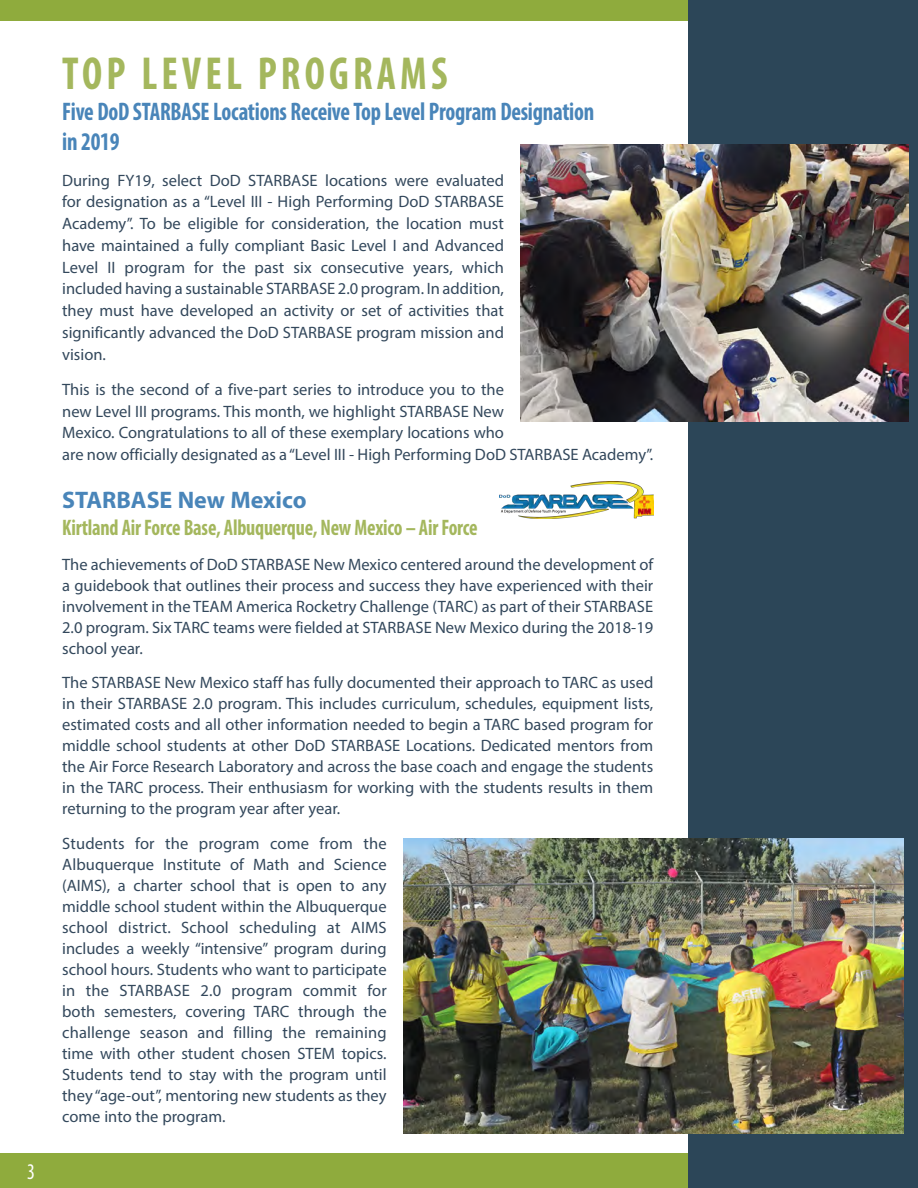
<style>
.page{position:relative;width:918px;height:1188px;background:#fff}
.page>*{position:absolute;margin:0;border:0;box-sizing:border-box;transform-origin:0 0}
.t1{font:700 condensed 46.5px "Myriad Pro";letter-spacing:.1em;color:#a4b75d;scale:.9 1}
.Article_Title_Subhea{font:700 condensed 25.5px/30.8px "Myriad Pro";letter-spacing:-.01em;color:#4985b9;scale:.9 1}
.Header-_Level_2{font:700 24px "Myriad Pro";color:#4985b9}
.Header_2_-_Second_Li{font:700 condensed 22.5px "Myriad Pro";letter-spacing:-.01em;color:#a4b75d;scale:.9 1}
.t2{font:condensed 22.5px "Myriad Pro";color:#fff;scale:.9 1}
.t3{font:16.5px/21px "Myriad Pro";color:#33485c;text-align:justify}
</style>
<div class="page">
<div style="left:0;top:0;width:864px;height:20px;background:#8fab3d"></div>
<div style="left:0;top:1153px;width:688px;height:35px;background:#8fab3d"></div>
<div style="left:688px;top:0;width:230px;height:1188px;background:#2c4658"></div>
<img style="left:404px;top:838px;width:499px;height:296px">
<img style="left:520px;top:144px;width:389px;height:278px">
<img style="left:500px;top:482px;width:153px;height:36px">
<h3 class="t2" style="left:27px;top:1158px;width:10px">3</h3>
<p class="t1" style="left:62px;top:44px;width:430px">TOP LEVEL PROGRAMS</p>
<p class="Article_Title_Subhea" style="left:62px;top:95px;width:593px">Five DoD STARBASE Locations Receive Top Level Program Designation in 2019</p>
<p class="t3" style="left:62px;top:169px;width:443px;line-height:21.8px">During FY19, select DoD STARBASE locations were evaluated for designation as a “Level III - High Performing DoD STARBASE Academy”. To be eligible for consideration, the location must have maintained a fully compliant Basic Level I and Advanced Level II program for the past six consecutive years, which included having a sustainable STARBASE 2.0 program. In addition, they must have developed an activity or set of activities that significantly advanced the DoD STARBASE program mission and vision.</p>
<p class="t3" style="left:62px;top:378px;width:593px;line-height:21.8px;text-align:left">This is the second of a five-part series to introduce you to the<br>new Level III programs. This month, we highlight STARBASE New<br>Mexico. Congratulations to all of these exemplary locations who<br>are now officially designated as a “Level III - High Performing DoD STARBASE Academy”.</p>
<p class="Header-_Level_2" style="left:62px;top:484px;width:246px">STARBASE New Mexico</p>
<p class="Header_2_-_Second_Li" style="left:62px;top:514px;width:463px">Kirtland Air Force Base, Albuquerque, New Mexico – Air Force</p>
<p class="t3" style="left:62px;top:553px;width:593px">The achievements of DoD STARBASE New Mexico centered around the development of a guidebook that outlines their process and success they have experienced with their involvement in the TEAM America Rocketry Challenge (TARC) as part of their STARBASE 2.0 program. Six TARC teams were fielded at STARBASE New Mexico during the 2018-19 school year.</p>
<p class="t3" style="left:62px;top:672px;width:593px">The STARBASE New Mexico staff has fully documented their approach to TARC as used in their STARBASE 2.0 program. This includes curriculum, schedules, equipment lists, estimated costs and all other information needed to begin a TARC based program for middle school students at other DoD STARBASE Locations. Dedicated mentors from the Air Force Research Laboratory and across the base coach and engage the students in the TARC process. Their enthusiasm for working with the students results in them returning to the program year after year.</p>
<p class="t3" style="left:62px;top:832px;width:326px">Students for the program come from the Albuquerque Institute of Math and Science (AIMS), a charter school that is open to any middle school student within the Albuquerque school district. School scheduling at AIMS includes a weekly “intensive” program during school hours. Students who want to participate in the STARBASE 2.0 program commit for both semesters, covering TARC through the challenge season and filling the remaining time with other student chosen STEM topics.<br>Students tend to stay with the program until they “age-out”, mentoring new students as they come into the program.</p>
</div>
